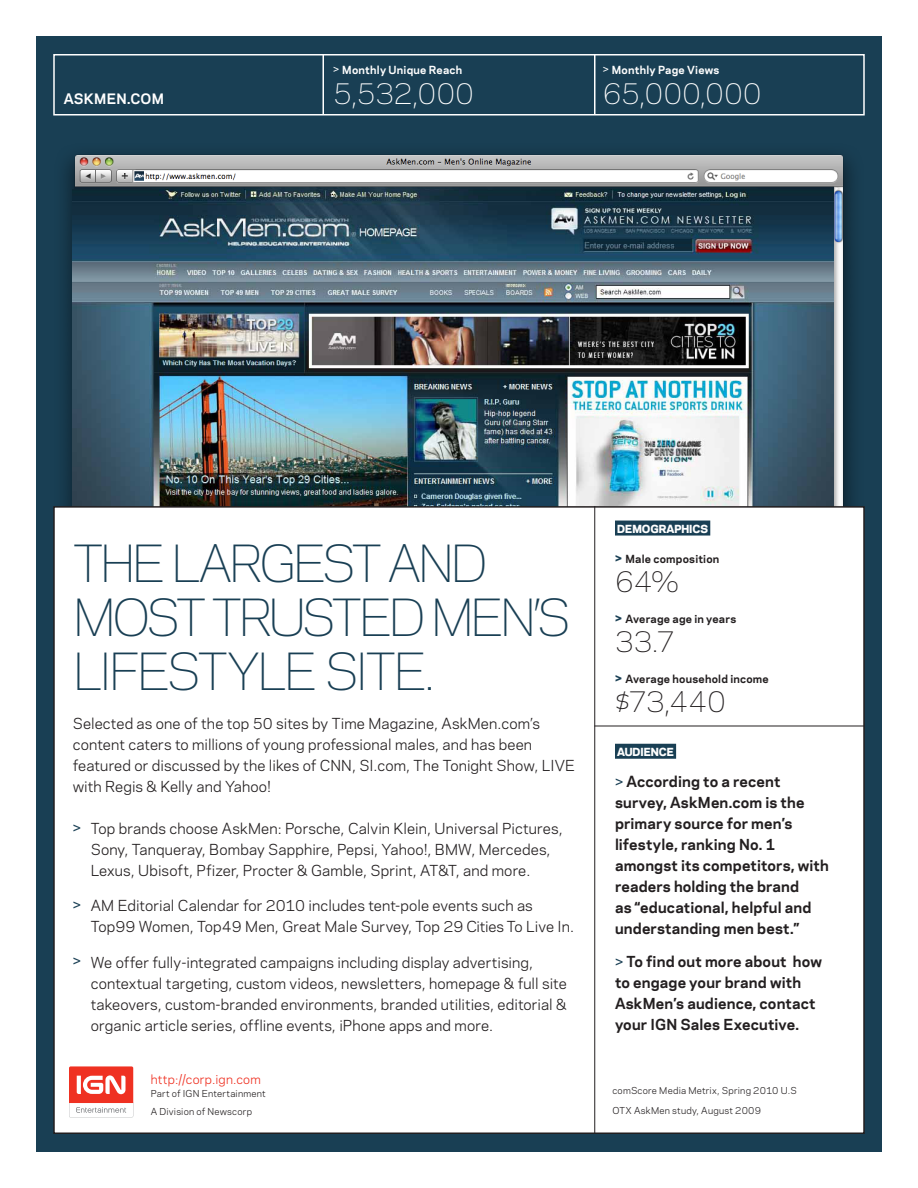
<style>
.page{position:relative;width:918px;height:1188px;background:#fff}
.page>*{position:absolute;margin:0;border:0;box-sizing:border-box;transform-origin:0 0}
.t1{font:300 48px/54px "Galaxie Polaris";letter-spacing:-.08em;color:#193f54}
.t2{font:300 27px "Galaxie Polaris";letter-spacing:-.005em;color:#fff}
.t3{font:300 27px "Galaxie Polaris";letter-spacing:-.005em;color:#231f20}
.t4{font:14.25px/21px "Galaxie Polaris";letter-spacing:.01em;color:#231f20}
.t5{font:700 14.25px/21px "Galaxie Polaris";letter-spacing:.01em;color:#231f20}
.t6{font:700 13.5px "Galaxie Polaris";letter-spacing:.02em;color:#fff}
.t7{font:12px "Galaxie Polaris";letter-spacing:.02em;color:#ef3122}
.t8{font:700 10.5px "Galaxie Polaris";letter-spacing:.02em;color:#231f20}
.t9{font:700 10.5px "Galaxie Polaris";letter-spacing:.02em;color:#fff}
.t10{font:800 10.5px "Galaxie Polaris";color:#fff}
.t11{font:9px/18px "Galaxie Polaris";letter-spacing:.025em;color:#231f20}
.s1{font-family:"Arial";font-weight:400}
.s2{font-family:"Arial";color:#193f54}
.s3{font-family:"Arial";font-weight:900;color:#193f54}
.s4{font-family:"Arial";font-weight:400;color:#193f54}
</style>
<div class="page">
<div style="left:36px;top:36px;width:846px;height:1116px;background:#193f54"></div>
<img style="left:65px;top:154px;width:788px;height:352px">
<div style="left:53px;top:54px;width:812px;height:62px;border:2px solid #fff"></div>
<hr style="left:322px;top:54px;width:2px;height:60px;background:#fff">
<hr style="left:594px;top:54px;width:2px;height:61px;background:#fff">
<img style="left:73px;top:189px;width:760px;height:317px">
<div style="left:54px;top:507px;width:810px;height:626px;background:#fff"></div>
<div style="left:615px;top:521px;width:95px;height:15px;background:#193f54"></div>
<div style="left:615px;top:744px;width:61px;height:15px;background:#193f54"></div>
<hr style="left:594px;top:506px;width:1px;height:628px;background:#231f20">
<hr style="left:594px;top:726px;width:270px;height:1px;background:#231f20">
<svg style="left:69px;top:1066px;width:64px;height:52px"></svg>
<p class="t6" style="left:64px;top:88px;width:100px">ASKMEN.com</p>
<p class="t9" style="left:333px;top:62px;width:130px"><span class="s1">&gt;</span> Monthly Unique Reach</p>
<h2 class="t2" style="left:333px;top:73px;width:142px">5,532,000</h2>
<p class="t9" style="left:603px;top:62px;width:118px"><span class="s1">&gt;</span> Monthly Page Views</p>
<h2 class="t2" style="left:603px;top:73px;width:161px">65,000,000</h2>
<h1 class="t1" style="left:73px;top:534px;width:500px">The LARGEST AND<br>MOST TRUSTED MEN’S<br>LIFESTYLE SITE.</h1>
<p class="t4" style="left:73px;top:712px;width:504px">Selected as one of the top 50 sites by Time Magazine, AskMen.com’s content caters to millions of young professional males, and has been featured or discussed by the likes of CNN, SI.com, The Tonight Show, LIVE with Regis &amp; Kelly and Yahoo!</p>
<p class="t4" style="left:91px;top:817px;width:473px;text-indent:-18px"><span class="s2">&gt;</span> Top brands choose AskMen: Porsche, Calvin Klein, Universal Pictures,<br>Sony, Tanqueray, Bombay Sapphire, Pepsi, Yahoo!, BMW, Mercedes,<br>Lexus, Ubisoft, Pfizer, Procter &amp; Gamble, Sprint, AT&amp;T, and more.</p>
<p class="t4" style="left:91px;top:895px;width:485px;text-indent:-18px"><span class="s2">&gt;</span> AM Editorial Calendar for 2010 includes tent-pole events such as<br>Top99 Women, Top49 Men, Great Male Survey, Top 29 Cities To Live In.</p>
<p class="t4" style="left:91px;top:951px;width:478px;text-indent:-18px"><span class="s2">&gt;</span> We offer fully-integrated campaigns including display advertising, contextual targeting, custom videos, newsletters, homepage &amp; full site takeovers, custom-branded environments, branded utilities, editorial &amp; organic article series, offline events, iPhone apps and more.</p>
<p class="t7" style="left:151px;top:1071px;width:112px">http://corp.ign.com</p>
<p class="t11" style="left:151px;top:1084px;width:117px">Part of IGN Entertainment<br>A Division of Newscorp</p>
<p class="t10" style="left:617px;top:520px;width:92px">DEMOGRAPHICS</p>
<p class="t8" style="left:615px;top:551px;width:106px"><span class="s3">&gt;</span> Male composition</p>
<h2 class="t3" style="left:615px;top:561px;width:66px">64%</h2>
<p class="t8" style="left:615px;top:611px;width:123px"><span class="s3">&gt;</span> Average age in years</p>
<h2 class="t3" style="left:615px;top:621px;width:61px">33.7</h2>
<p class="t8" style="left:615px;top:671px;width:155px"><span class="s3">&gt;</span> Average household income</p>
<h2 class="t3" style="left:615px;top:681px;width:113px">$73,440</h2>
<p class="t10" style="left:617px;top:743px;width:58px">AUDIENCE</p>
<p class="t5" style="left:615px;top:770px;width:215px"><span class="s4">&gt;</span> According to a recent survey, AskMen.com is the primary source for men’s lifestyle, ranking No. 1 amongst its competitors, with readers holding the brand<br>as “educational, helpful and understanding men best.”</p>
<p class="t5" style="left:615px;top:950px;width:208px"><span class="s4">&gt;</span> To find out more about how to engage your brand with<br>AskMen’s audience, contact your IGN Sales Executive.</p>
<p class="t11" style="left:612px;top:1081px;width:186px">comScore Media Metrix, Spring 2010 U.S</p>
<p class="t11" style="left:612px;top:1102px;width:150px">OTX AskMen study, August 2009</p>
</div>
